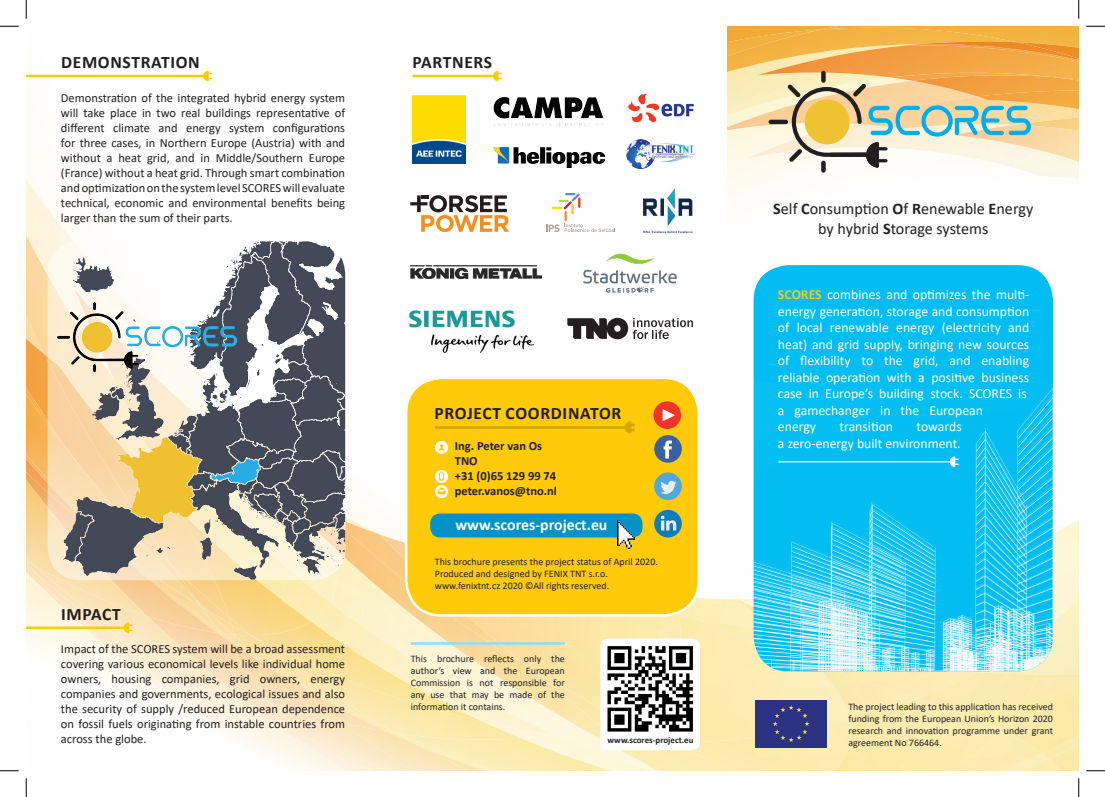
<style>
.page{position:relative;width:1105px;height:797px;background:#fff}
.page>*{position:absolute;margin:0;border:0;box-sizing:border-box;transform-origin:0 0}
.t1{font:700 17.5px "Calibri";letter-spacing:.035em;color:#231f20}
.t2{font:16.12px "Calibri";color:#231f20}
.t3{font:700 15.88px "Calibri";color:#fff}
.t4{font:13.75px/16.5px "Calibri";color:#fff}
.t5{font:12.5px/15px "Calibri";color:#231f20;text-align:justify}
.t6{font:700 12.5px "Calibri";color:#231f20}
.t7{font:10px/12px "Calibri";color:#231f20;text-align:justify}
.t8{font:700 9px "Calibri";color:#231f20}
.s1{font-weight:700}
.s2{font-weight:700;color:#feca0a}
</style>
<div class="page">
<img style="left:26px;top:160px;width:20px;height:42px">
<img style="left:597px;top:667px;width:3px;height:49px">
<img style="left:645px;top:597px;width:109px;height:20px">
<img style="left:742px;top:604px;width:12px;height:13px">
<img style="left:1042px;top:759px;width:6px;height:11px">
<img style="left:1048px;top:753px;width:31px;height:17px">
<img style="left:26px;top:202px;width:47px;height:245px">
<img style="left:330px;top:513px;width:267px;height:215px">
<img style="left:228px;top:580px;width:83px;height:44px">
<img style="left:237px;top:617px;width:13px;height:7px">
<img style="left:311px;top:602px;width:244px;height:131px">
<img style="left:251px;top:621px;width:232px;height:14px">
<img style="left:617px;top:617px;width:200px;height:103px">
<img style="left:597px;top:716px;width:3px;height:8px">
<img style="left:793px;top:671px;width:183px;height:27px">
<div style="left:702px;top:620px;width:52px;height:45px;background:#fcedb2"></div>
<img style="left:774px;top:671px;width:70px;height:3px">
<img style="left:192px;top:698px;width:77px;height:55px">
<img style="left:582px;top:724px;width:18px;height:9px">
<img style="left:1001px;top:753px;width:41px;height:17px">
<img style="left:1045px;top:601px;width:34px;height:73px">
<div style="left:1001px;top:674px;width:78px;height:79px;background:#fceaab"></div>
<img style="left:26px;top:453px;width:22px;height:179px">
<img style="left:228px;top:606px;width:5px;height:4px">
<img style="left:33px;top:565px;width:195px;height:122px">
<img style="left:148px;top:616px;width:89px;height:71px">
<img style="left:223px;top:642px;width:11px;height:14px">
<img style="left:208px;top:610px;width:26px;height:24px">
<svg style="left:217px;top:630px;width:17px;height:12px"></svg>
<img style="left:228px;top:656px;width:6px;height:31px">
<img style="left:231px;top:624px;width:20px;height:11px">
<img style="left:521px;top:721px;width:32px;height:12px">
<img style="left:251px;top:635px;width:270px;height:104px">
<img style="left:234px;top:634px;width:158px;height:96px">
<img style="left:263px;top:660px;width:133px;height:73px">
<img style="left:277px;top:672px;width:110px;height:30px">
<div style="left:839px;top:698px;width:162px;height:72px;background:#fcebae"></div>
<div style="left:700px;top:720px;width:119px;height:50px;background:#fcebad"></div>
<img style="left:819px;top:715px;width:52px;height:55px">
<div style="left:661px;top:741px;width:113px;height:29px;background:#fcecaf"></div>
<img style="left:976px;top:671px;width:69px;height:3px">
<div style="left:918px;top:672px;width:119px;height:57px;background:#fbebaf"></div>
<img style="left:147px;top:650px;width:80px;height:45px">
<img style="left:661px;top:768px;width:30px;height:2px">
<img style="left:220px;top:687px;width:9px;height:36px">
<img style="left:229px;top:687px;width:56px;height:41px">
<img style="left:269px;top:702px;width:166px;height:68px">
<img style="left:552px;top:733px;width:109px;height:37px">
<img style="left:508px;top:733px;width:44px;height:37px">
<img style="left:508px;top:746px;width:33px;height:24px">
<img style="left:342px;top:722px;width:166px;height:48px">
<img style="left:1023px;top:265px;width:56px;height:336px">
<img style="left:747px;top:132px;width:151px;height:57px">
<img style="left:728px;top:121px;width:59px;height:11px">
<img style="left:1002px;top:75px;width:14px;height:9px">
<img style="left:1031px;top:92px;width:48px;height:22px">
<img style="left:1031px;top:114px;width:48px;height:48px">
<img style="left:728px;top:63px;width:274px;height:58px">
<img style="left:728px;top:26px;width:288px;height:37px">
<img style="left:822px;top:26px;width:257px;height:35px">
<img style="left:1016px;top:42px;width:63px;height:50px">
<div style="left:821px;top:71px;width:5px;height:12px;background:#231f20;border-radius:2px"></div>
<hr style="left:769px;top:120px;width:19px;height:4px;background:#231f20;border-radius:2px">
<div style="left:821px;top:161px;width:5px;height:12px;background:#231f20;border-radius:2px"></div>
<svg style="left:787px;top:84px;width:244px;height:84px;background:#d4ceab"></svg>
<img style="left:412px;top:95px;width:54px;height:69px">
<img style="left:493px;top:97px;width:111px;height:30px">
<img style="left:628px;top:93px;width:66px;height:30px">
<img style="left:626px;top:139px;width:69px;height:29px">
<svg style="left:410px;top:195px;width:99px;height:37px"></svg>
<img style="left:493px;top:148px;width:111px;height:19px">
<svg style="left:546px;top:193px;width:69px;height:39px"></svg>
<img style="left:410px;top:265px;width:132px;height:13px">
<img style="left:410px;top:310px;width:123px;height:42px">
<img style="left:644px;top:189px;width:48px;height:43px">
<img style="left:584px;top:253px;width:92px;height:40px">
<svg style="left:567px;top:317px;width:126px;height:23px"></svg>
<div style="left:754px;top:265px;width:299px;height:406px;background:#01bdf2;border-radius:35px"></div>
<img style="left:754px;top:385px;width:299px;height:286px">
<hr style="left:778px;top:461px;width:177px;height:1px;background:#fff">
<svg style="left:950px;top:456px;width:9px;height:11px"></svg>
<div style="left:756px;top:700px;width:71px;height:48px;background:#2b3283"></div>
<hr style="left:411px;top:642px;width:154px;height:2px;background:#95daf8">
<div style="left:600px;top:638px;width:100px;height:112px;background:#fff;border-radius:8px"></div>
<svg style="left:607px;top:646px;width:86px;height:86px"></svg>
<div style="left:406px;top:378px;width:293px;height:237px;background:#feca0a;border-radius:35px"></div>
<div style="left:405px;top:376px;width:295px;height:240px;border:2px solid #fff;border-radius:35px"></div>
<hr style="left:435px;top:426px;width:193px;height:3px;background:#d2a808">
<svg style="left:625px;top:421px;width:10px;height:13px"></svg>
<div style="left:653px;top:401px;width:28px;height:28px;background:#ef352a;border-radius:50%"></div>
<svg style="left:663px;top:409px;width:12px;height:12px"></svg>
<div style="left:654px;top:510px;width:28px;height:27px;background:#0e7dbb;border-radius:50%"></div>
<svg style="left:661px;top:515px;width:15px;height:15px"></svg>
<div style="left:654px;top:472px;width:28px;height:28px;background:#52a6dc;border-radius:50%"></div>
<svg style="left:660px;top:481px;width:16px;height:13px"></svg>
<div style="left:654px;top:435px;width:28px;height:28px;background:#39619e;border-radius:50%"></div>
<svg style="left:663px;top:440px;width:9px;height:18px"></svg>
<svg style="left:435px;top:441px;width:13px;height:13px"></svg>
<svg style="left:435px;top:470px;width:13px;height:28px"></svg>
<div style="left:430px;top:513px;width:212px;height:24px;background:#0092c8;border-radius:10px"></div>
<img style="left:617px;top:520px;width:17px;height:28px">
<hr style="left:412px;top:75px;width:84px;height:2px;background:#feca0a">
<hr style="left:26px;top:75px;width:182px;height:2px;background:#feca0a">
<hr style="left:26px;top:626px;width:102px;height:3px;background:#feca0a">
<svg style="left:493px;top:70px;width:9px;height:11px"></svg>
<svg style="left:203px;top:70px;width:9px;height:11px"></svg>
<svg style="left:124px;top:622px;width:9px;height:11px"></svg>
<img style="left:48px;top:241px;width:297px;height:338px">
<svg style="left:0;top:25px;width:19px;height:2px"></svg>
<svg style="left:1086px;top:25px;width:19px;height:2px"></svg>
<svg style="left:0;top:770px;width:19px;height:1px"></svg>
<svg style="left:1086px;top:770px;width:19px;height:1px"></svg>
<svg style="left:25px;top:0;width:2px;height:19px"></svg>
<svg style="left:25px;top:778px;width:2px;height:19px"></svg>
<svg style="left:1078px;top:0;width:1px;height:19px"></svg>
<svg style="left:1078px;top:778px;width:1px;height:19px"></svg>
<p class="t1" style="left:61px;top:50px;width:140px">DEMONSTRATION</p>
<p class="t1" style="left:413px;top:50px;width:81px">PARTNERS</p>
<p class="t5" style="left:61px;top:90px;width:286px">Demonstration of the integrated hybrid energy system will take place in two real buildings representative of different climate and energy system configurations for three cases, in Northern Europe (Austria) with and without a heat grid, and in Middle/Southern Europe (France) without a heat grid. Through smart combination and optimization on the system level SCORES will evaluate technical, economic and environmental benefits being larger than the sum of their parts.</p>
<p class="t1" style="left:61px;top:601px;width:61px">IMPACT</p>
<p class="t1" style="left:434px;top:400px;width:188px">PROJECT COORDINATOR</p>
<p class="t6" style="left:455px;top:437px;width:89px">Ing. Peter van Os</p>
<p class="t6" style="left:455px;top:452px;width:24px">TNO</p>
<p class="t6" style="left:455px;top:467px;width:103px">+31 (0)65 129 99 74</p>
<p class="t6" style="left:455px;top:482px;width:104px">peter.vanos@tno.nl</p>
<p class="t3" style="left:455px;top:513px;width:153px">www.scores-project.eu</p>
<p class="t7" style="left:435px;top:555px;width:225px">This brochure presents the project status of April 2020.</p>
<p class="t7" style="left:435px;top:567px;width:175px">Produced and designed by FENIX TNT s.r.o.</p>
<p class="t7" style="left:435px;top:579px;width:176px">www.fenixtnt.cz 2020 ©All rights reserved.</p>
<p class="t2" style="left:773px;top:198px;width:261px"><span class="s1">S</span>elf <span class="s1">C</span>onsumption <span class="s1">O</span>f <span class="s1">R</span>enewable <span class="s1">E</span>nergy</p>
<p class="t2" style="left:818px;top:217px;width:172px">by hybrid <span class="s1">S</span>torage systems</p>
<p class="t4" style="left:778px;top:286px;width:253px"><span class="s2">SCORES</span> combines and optimizes the multi&shy;energy generation, storage and consumption of local renewable energy (electricity and heat) and grid supply, bringing new sources of flexibility to the grid, and enabling reliable operation with a positive business case in Europe’s building stock. SCORES is a gamechanger in the European<br>energy</p>
<p class="t4" style="left:778px;top:418px;width:185px;text-align:right">towards<br>a zero-energy built environment.</p>
<p class="t4" style="left:840px;top:418px;width:55px">transition</p>
<p class="t5" style="left:61px;top:641px;width:286px">Impact of the SCORES system will be a broad assessment covering various economical levels like individual home owners, housing companies, grid owners, energy companies and governments, ecological issues and also the security of supply /reduced European dependence on fossil fuels originating from instable countries from across the globe.</p>
<p class="t7" style="left:411px;top:652px;width:156px">This brochure reflects only the author‘s view and the European Commission is not responsible for any use that may be made of the information it contains.</p>
<p class="t7" style="left:848px;top:700px;width:206px">The project leading to this application has received funding from the European Union’s Horizon 2020 research and innovation programme under grant</p>
<p class="t8" style="left:607px;top:733px;width:88px">www.scores-project.eu</p>
<p class="t7" style="left:848px;top:736px;width:95px">agreement No 766464.</p>
</div>
